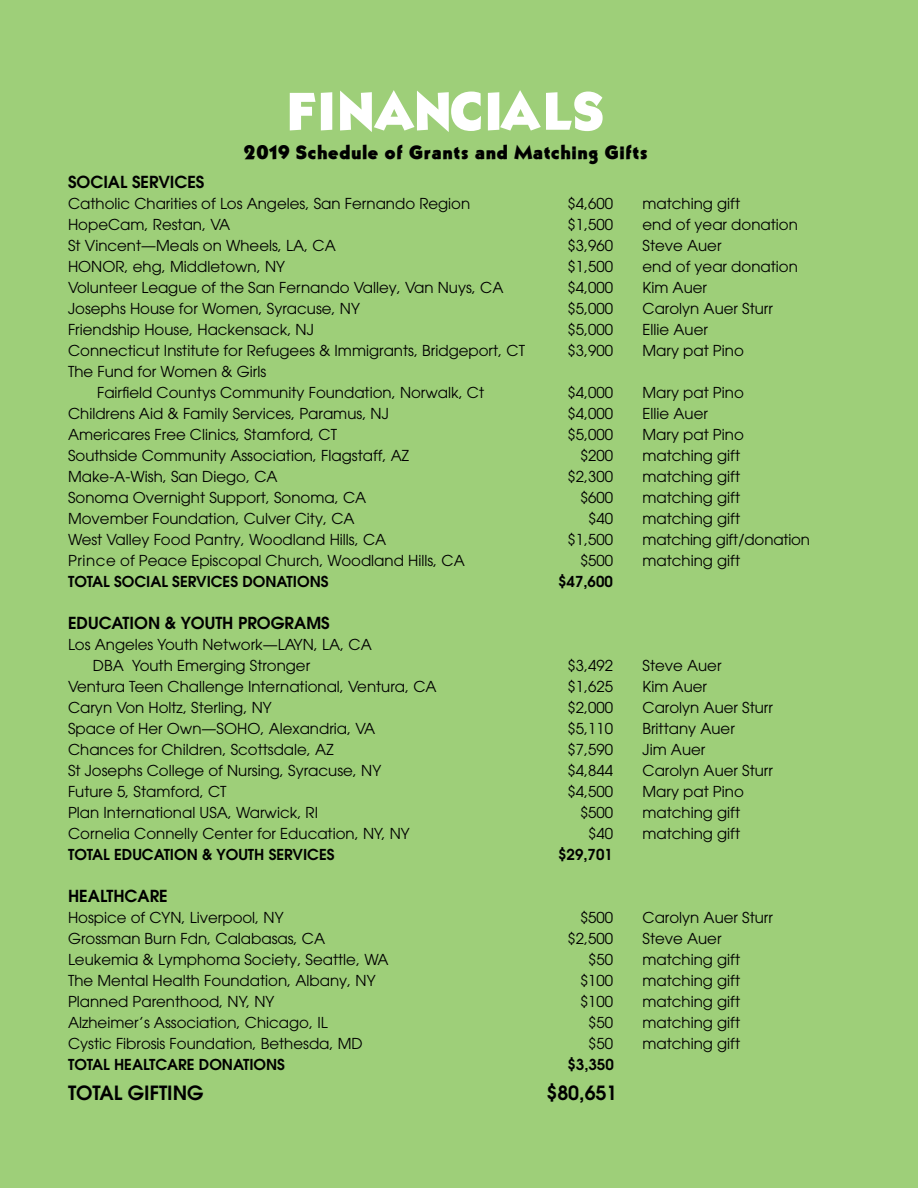
<style>
.page{position:relative;width:918px;height:1188px;background:#9ecf79}
.page>*{position:absolute;margin:0;border:0;box-sizing:border-box;transform-origin:0 0}
.t1{font:700 54px "Bully";color:#fff}
.t2{font:700 19.5px "Bully";color:#000}
.t3{font:600 19.5px "Avant Garde";color:#000}
.t4{font:600 16.5px "Avant Garde";color:#000}
.t5{font:15px/21px "Avant Garde";color:#000}
.t6{font:600 15px "Avant Garde";color:#000}
</style>
<div class="page">
<h1 class="t1" style="left:286px;top:78px;width:321px">FINANCIALS</h1>
<h2 class="t2" style="left:244px;top:140px;width:406px">2019 Schedule of Grants and Matching Gifts</h2>
<p class="t4" style="left:68px;top:171px;width:138px">SOCIAL SERVICES</p>
<p class="t5" style="left:68px;top:193px;width:404px">Catholic Charities of Los Angeles, San Fernando Region</p>
<p class="t5" style="left:568px;top:193px;width:47px">$4,600</p>
<p class="t5" style="left:643px;top:193px;width:99px">matching gift</p>
<p class="t5" style="left:68px;top:214px;width:164px">HopeCam, Restan, VA</p>
<p class="t5" style="left:568px;top:214px;width:47px">$1,500</p>
<p class="t5" style="left:643px;top:214px;width:157px">end of year donation</p>
<p class="t5" style="left:68px;top:235px;width:269px">St Vincent—Meals on Wheels, LA, CA</p>
<p class="t5" style="left:568px;top:235px;width:47px">$3,960</p>
<p class="t5" style="left:643px;top:235px;width:81px">Steve Auer</p>
<p class="t5" style="left:68px;top:256px;width:219px">HONOR, ehg, Middletown, NY</p>
<p class="t5" style="left:568px;top:256px;width:47px">$1,500</p>
<p class="t5" style="left:643px;top:256px;width:157px">end of year donation</p>
<p class="t5" style="left:68px;top:277px;width:437px">Volunteer League of the San Fernando Valley, Van Nuys, CA</p>
<p class="t5" style="left:568px;top:277px;width:47px">$4,000</p>
<p class="t5" style="left:643px;top:277px;width:66px">Kim Auer</p>
<p class="t5" style="left:68px;top:298px;width:293px">Josephs House for Women, Syracuse, NY</p>
<p class="t5" style="left:568px;top:298px;width:47px">$5,000</p>
<p class="t5" style="left:643px;top:298px;width:132px">Carolyn Auer Sturr</p>
<p class="t5" style="left:68px;top:319px;width:247px">Friendship House, Hackensack, NJ</p>
<p class="t5" style="left:568px;top:319px;width:47px">$5,000</p>
<p class="t5" style="left:643px;top:319px;width:67px">Ellie Auer</p>
<p class="t5" style="left:68px;top:340px;width:459px">Connecticut Institute for Refugees &amp; Immigrants, Bridgeport, CT</p>
<p class="t5" style="left:568px;top:340px;width:47px">$3,900</p>
<p class="t5" style="left:643px;top:340px;width:103px">Mary pat Pino</p>
<p class="t5" style="left:97px;top:361px;width:389px;text-indent:-29px">The Fund for Women &amp; Girls<br>Fairfield Countys Community Foundation, Norwalk, Ct</p>
<p class="t5" style="left:568px;top:382px;width:47px">$4,000</p>
<p class="t5" style="left:643px;top:382px;width:103px">Mary pat Pino</p>
<p class="t5" style="left:68px;top:403px;width:322px">Childrens Aid &amp; Family Services, Paramus, NJ</p>
<p class="t5" style="left:568px;top:403px;width:47px">$4,000</p>
<p class="t5" style="left:643px;top:403px;width:67px">Ellie Auer</p>
<p class="t5" style="left:68px;top:424px;width:271px">Americares Free Clinics, Stamford, CT</p>
<p class="t5" style="left:568px;top:424px;width:47px">$5,000</p>
<p class="t5" style="left:643px;top:424px;width:103px">Mary pat Pino</p>
<p class="t5" style="left:68px;top:445px;width:343px">Southside Community Association, Flagstaff, AZ</p>
<p class="t5" style="left:580px;top:445px;width:35px">$200</p>
<p class="t5" style="left:643px;top:445px;width:99px">matching gift</p>
<p class="t5" style="left:68px;top:466px;width:211px">Make-A-Wish, San Diego, CA</p>
<p class="t5" style="left:568px;top:466px;width:47px">$2,300</p>
<p class="t5" style="left:643px;top:466px;width:99px">matching gift</p>
<p class="t5" style="left:68px;top:487px;width:300px">Sonoma Overnight Support, Sonoma, CA</p>
<p class="t5" style="left:580px;top:487px;width:35px">$600</p>
<p class="t5" style="left:643px;top:487px;width:99px">matching gift</p>
<p class="t5" style="left:68px;top:508px;width:288px">Movember Foundation, Culver City, CA</p>
<p class="t5" style="left:588px;top:508px;width:26px">$40</p>
<p class="t5" style="left:643px;top:508px;width:99px">matching gift</p>
<p class="t5" style="left:68px;top:529px;width:320px">West Valley Food Pantry, Woodland Hills, CA</p>
<p class="t5" style="left:568px;top:529px;width:47px">$1,500</p>
<p class="t5" style="left:643px;top:529px;width:169px">matching gift/donation</p>
<p class="t5" style="left:68px;top:550px;width:398px">Prince of Peace Episcopal Church, Woodland Hills, CA</p>
<p class="t5" style="left:580px;top:550px;width:35px">$500</p>
<p class="t5" style="left:643px;top:550px;width:99px">matching gift</p>
<p class="t6" style="left:68px;top:572px;width:262px">TOTAL SOCIAL SERVICES DONATIONS</p>
<p class="t6" style="left:558px;top:572px;width:56px">$47,600</p>
<p class="t4" style="left:68px;top:612px;width:263px">EDUCATION &amp; YOUTH PROGRAMS</p>
<p class="t5" style="left:93px;top:634px;width:280px;text-indent:-25px">Los Angeles Youth Network—LAYN, LA, CA<br>DBA Youth Emerging Stronger</p>
<p class="t5" style="left:568px;top:655px;width:47px">$3,492</p>
<p class="t5" style="left:643px;top:655px;width:81px">Steve Auer</p>
<p class="t5" style="left:68px;top:676px;width:370px">Ventura Teen Challenge International, Ventura, CA</p>
<p class="t5" style="left:568px;top:676px;width:47px">$1,625</p>
<p class="t5" style="left:643px;top:676px;width:66px">Kim Auer</p>
<p class="t5" style="left:68px;top:697px;width:205px">Caryn Von Holtz, Sterling, NY</p>
<p class="t5" style="left:568px;top:697px;width:47px">$2,000</p>
<p class="t5" style="left:643px;top:697px;width:132px">Carolyn Auer Sturr</p>
<p class="t5" style="left:68px;top:718px;width:309px">Space of Her Own—SOHO, Alexandria, VA</p>
<p class="t5" style="left:568px;top:718px;width:47px">$5,110</p>
<p class="t5" style="left:643px;top:718px;width:94px">Brittany Auer</p>
<p class="t5" style="left:68px;top:739px;width:267px">Chances for Children, Scottsdale, AZ</p>
<p class="t5" style="left:568px;top:739px;width:47px">$7,590</p>
<p class="t5" style="left:643px;top:739px;width:64px">Jim Auer</p>
<p class="t5" style="left:68px;top:760px;width:315px">St Josephs College of Nursing, Syracuse, NY</p>
<p class="t5" style="left:568px;top:760px;width:47px">$4,844</p>
<p class="t5" style="left:643px;top:760px;width:132px">Carolyn Auer Sturr</p>
<p class="t5" style="left:68px;top:781px;width:160px">Future 5, Stamford, CT</p>
<p class="t5" style="left:568px;top:781px;width:47px">$4,500</p>
<p class="t5" style="left:643px;top:781px;width:103px">Mary pat Pino</p>
<p class="t5" style="left:68px;top:802px;width:252px">Plan International USA, Warwick, RI</p>
<p class="t5" style="left:580px;top:802px;width:35px">$500</p>
<p class="t5" style="left:643px;top:802px;width:99px">matching gift</p>
<p class="t5" style="left:68px;top:823px;width:343px">Cornelia Connelly Center for Education, NY, NY</p>
<p class="t5" style="left:588px;top:823px;width:26px">$40</p>
<p class="t5" style="left:643px;top:823px;width:99px">matching gift</p>
<p class="t6" style="left:68px;top:845px;width:268px">TOTAL EDUCATION &amp; YOUTH SERVICES</p>
<p class="t6" style="left:558px;top:845px;width:56px">$29,701</p>
<p class="t4" style="left:68px;top:885px;width:101px">HEALTHCARE</p>
<p class="t5" style="left:68px;top:907px;width:217px">Hospice of CYN, Liverpool, NY</p>
<p class="t5" style="left:580px;top:907px;width:35px">$500</p>
<p class="t5" style="left:643px;top:907px;width:132px">Carolyn Auer Sturr</p>
<p class="t5" style="left:68px;top:928px;width:259px">Grossman Burn Fdn, Calabasas, CA</p>
<p class="t5" style="left:568px;top:928px;width:47px">$2,500</p>
<p class="t5" style="left:643px;top:928px;width:81px">Steve Auer</p>
<p class="t5" style="left:68px;top:949px;width:322px">Leukemia &amp; Lymphoma Society, Seattle, WA</p>
<p class="t5" style="left:588px;top:949px;width:26px">$50</p>
<p class="t5" style="left:643px;top:949px;width:99px">matching gift</p>
<p class="t5" style="left:68px;top:970px;width:309px">The Mental Health Foundation, Albany, NY</p>
<p class="t5" style="left:580px;top:970px;width:35px">$100</p>
<p class="t5" style="left:643px;top:970px;width:99px">matching gift</p>
<p class="t5" style="left:68px;top:991px;width:208px">Planned Parenthood, NY, NY</p>
<p class="t5" style="left:580px;top:991px;width:35px">$100</p>
<p class="t5" style="left:643px;top:991px;width:99px">matching gift</p>
<p class="t5" style="left:68px;top:1012px;width:261px">Alzheimer’s Association, Chicago, IL</p>
<p class="t5" style="left:588px;top:1012px;width:26px">$50</p>
<p class="t5" style="left:643px;top:1012px;width:99px">matching gift</p>
<p class="t5" style="left:68px;top:1033px;width:296px">Cystic Fibrosis Foundation, Bethesda, MD</p>
<p class="t5" style="left:588px;top:1033px;width:26px">$50</p>
<p class="t5" style="left:643px;top:1033px;width:99px">matching gift</p>
<p class="t6" style="left:68px;top:1055px;width:219px">TOTAL HEALTCARE DONATIONS</p>
<p class="t6" style="left:568px;top:1055px;width:48px">$3,350</p>
<h2 class="t3" style="left:68px;top:1080px;width:137px">TOTAL GIFTING</h2>
<h2 class="t3" style="left:546px;top:1080px;width:72px">$80,651</h2>
</div>
